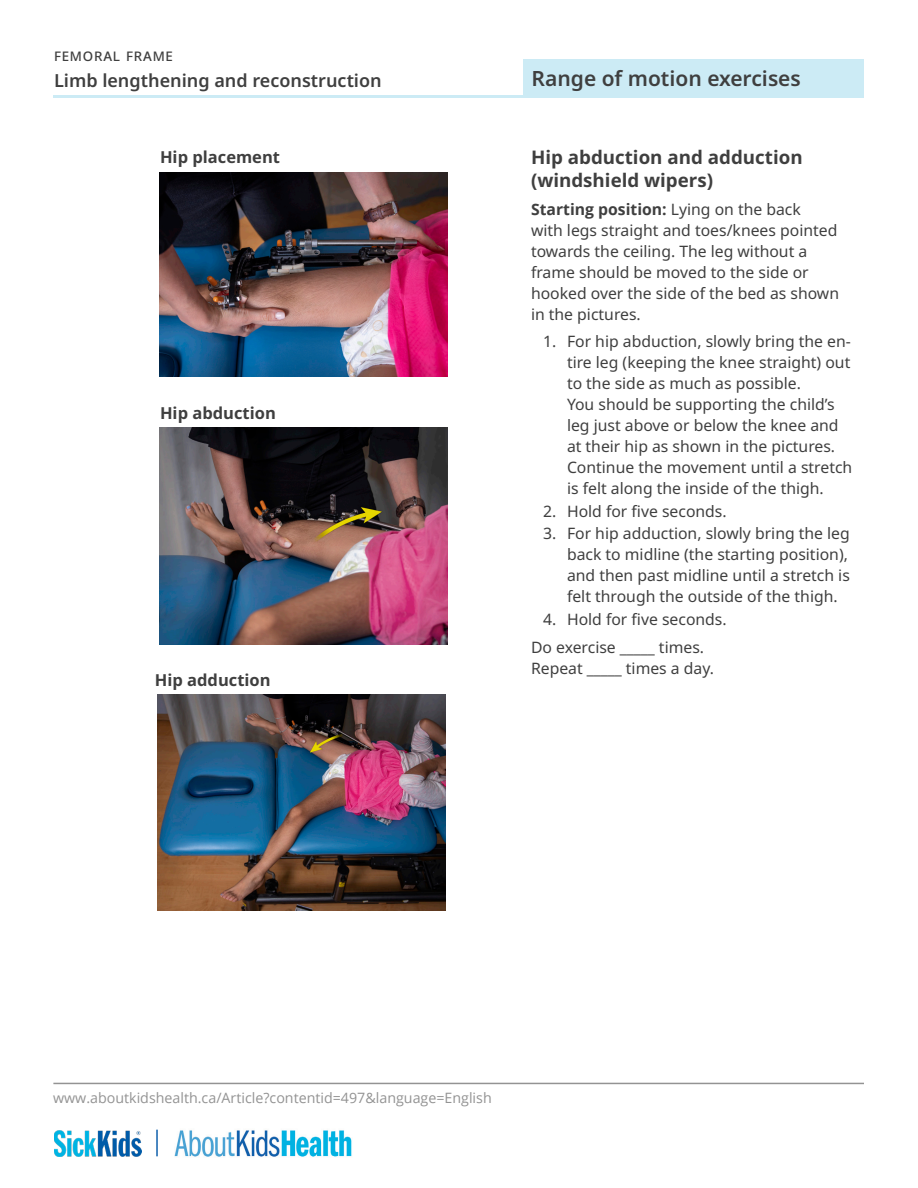
<style>
.page{position:relative;width:918px;height:1188px;background:#fff}
.page>*{position:absolute;margin:0;border:0;box-sizing:border-box;transform-origin:0 0}
.t1{font:600 21px "Noto Sans";color:#3f3f3f}
.t2{font:700 18.75px/22.5px "Noto Sans";color:#3f3f3f}
.t3{font:600 18px "Noto Sans";color:#3f3f3f}
.H5_img_title{font:700 16.5px "Noto Sans";color:#3f3f3f}
.t4{font:16.5px "Noto Sans";letter-spacing:.05em;color:#3f3f3f}
.body_exer_intro{font:15.75px/21px "Noto Sans";color:#3f3f3f}
.body_exer_outro{font:15.75px/21px "Noto Sans";color:#3f3f3f}
.t5{font:14.25px "Open Sans";color:#939393}
.s1{font-family:"Open Sans";font-weight:700}
</style>
<div class="page">
<hr style="left:53px;top:1083px;width:811px;height:1px;background:#939393">
<img style="left:156px;top:1129px;width:196px;height:28px">
<img style="left:54px;top:1131px;width:87px;height:26px">
<div style="left:524px;top:59px;width:340px;height:37px;background:#ccebf5"></div>
<img style="left:159px;top:172px;width:288px;height:204px">
<img style="left:160px;top:428px;width:288px;height:216px">
<img style="left:158px;top:695px;width:288px;height:216px">
<hr style="left:53px;top:95px;width:811px;height:3px;background:#ccebf5">
<hr style="left:156px;top:1130px;width:2px;height:26px;background:#1060ac">
<p class="t4" style="left:54px;top:44px;width:121px">FEMORAL FRAME</p>
<p class="t3" style="left:54px;top:68px;width:329px">Limb lengthening and reconstruction</p>
<h3 class="t1" style="left:531px;top:64px;width:271px">Range of motion exercises</h3>
<p class="H5_img_title" style="left:160px;top:145px;width:122px">Hip placement</p>
<p class="H5_img_title" style="left:160px;top:402px;width:117px">Hip abduction</p>
<p class="H5_img_title" style="left:155px;top:669px;width:117px">Hip adduction</p>
<h4 class="t2" style="left:531px;top:147px;width:273px">Hip abduction and adduction (windshield wipers)</h4>
<p class="body_exer_intro" style="left:531px;top:200px;width:310px"><span class="s1">Starting position:</span> Lying on the back<br>with legs straight and toes/knees pointed towards the ceiling. The leg without a frame should be moved to the side or hooked over the side of the bed as shown in the pictures.</p>
<p class="body_exer_intro" style="left:567px;top:332px;width:287px;text-indent:-24px">1. For hip abduction, slowly bring the en&shy;tire leg (keeping the knee straight) out to the side as much as possible.<br>You should be supporting the child’s leg just above or below the knee and at their hip as shown in the pictures.<br>Continue the movement until a stretch is felt along the inside of the thigh.</p>
<p class="body_exer_intro" style="left:543px;top:501px;width:185px">2. Hold for five seconds.</p>
<p class="body_exer_intro" style="left:567px;top:524px;width:284px;text-indent:-24px">3. For hip adduction, slowly bring the leg back to midline (the starting position), and then past midline until a stretch is felt through the outside of the thigh.</p>
<p class="body_exer_intro" style="left:543px;top:609px;width:185px">4. Hold for five seconds.</p>
<p class="body_exer_outro" style="left:531px;top:638px;width:184px">Do exercise _____ times.<br>Repeat _____ times a day.</p>
<p class="t5" style="left:53px;top:1088px;width:440px">www.aboutkidshealth.ca/Article?contentid=497&amp;language=English</p>
</div>
